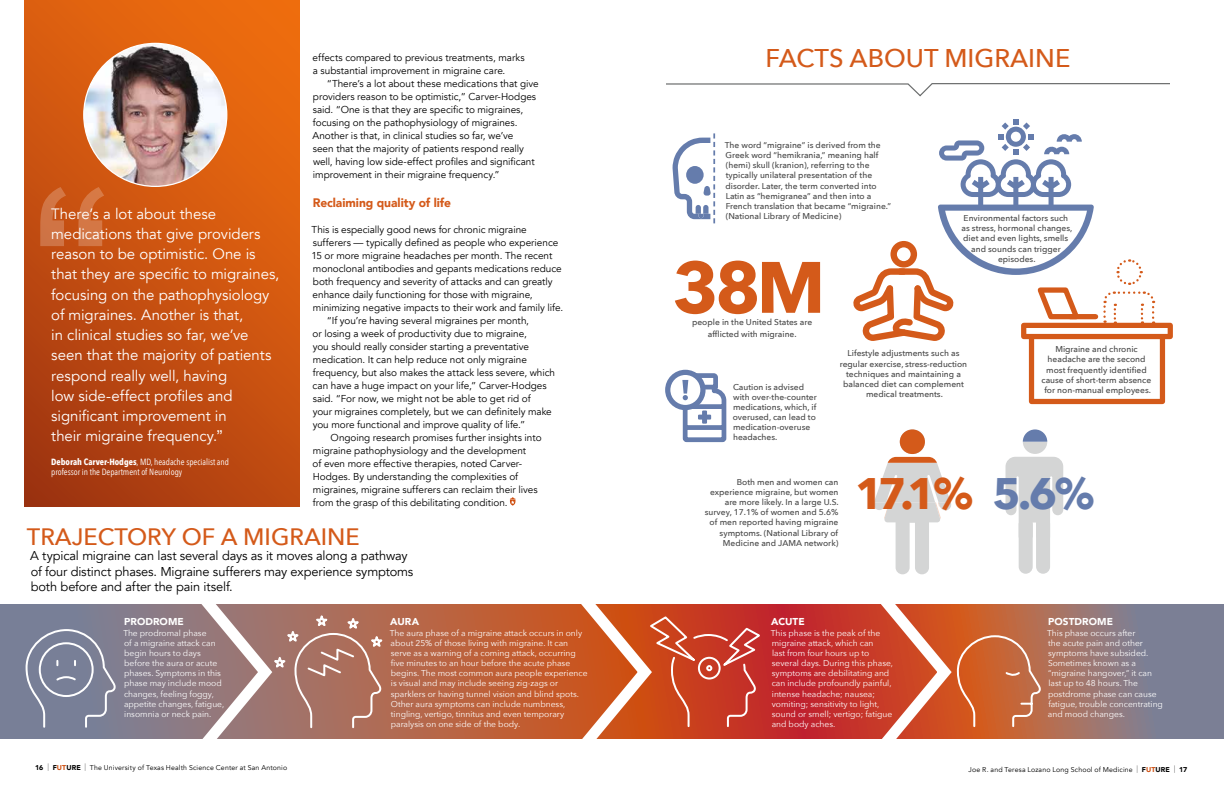
<style>
.page{position:relative;width:1224px;height:792px;background:#fff}
.page>*{position:absolute;margin:0;border:0;box-sizing:border-box;transform-origin:0 0}
.t1{font:700 71.8px "Avenir Next";color:#d45a1a}
.t2{font:700 44px "Avenir Next";color:#d45a1a}
.t3{font:500 25.6px "Avenir Next";color:#d45a1a}
.t4{font:500 23.7px "Avenir Next";color:#d45a1a}
.t5{font:15px/20.2px "Avenir";letter-spacing:-.005em;color:#fff}
.t6{font:12.8px/15.6px "Avenir";letter-spacing:-.015em;color:#000}
.t7{font:900 12.3px "Avenir";letter-spacing:-.005em;color:#d45a1a}
.t8{font:10px/13px "Avenir";letter-spacing:-.005em;color:#000}
.t9{font:900 10px "Avenir";letter-spacing:.005em;color:#fff}
.t10{font:9px/10px "Avenir Next Condensed";color:#fff}
.t11{font:8.5px/10.2px "Avenir Next";color:#fff}
.t12{font:500 8.5px/10.2px "Avenir Next";color:#474747;text-align:center}
.t13{font:7px "Avenir";letter-spacing:.02em;color:#000}
.s1{font-family:"Helvetica Neue"}
.s2{font-weight:700}
.s3{color:#657cac}
.s4{font-weight:900}
.s5{font-weight:300;font-size:7.5px}
.s6{font-weight:900;color:#ce4e0f}
</style>
<div class="page">
<svg style="left:510px;top:497px;width:5px;height:9px"></svg>
<svg style="left:0;top:605px;width:1224px;height:134px;background:#a2655f"></svg>
<svg style="left:25px;top:628px;width:91px;height:101px;background:#868ba0"></svg>
<svg style="left:186px;top:604px;width:202px;height:135px;background:#ab8179"></svg>
<svg style="left:565px;top:604px;width:198px;height:135px;background:#ce5937"></svg>
<svg style="left:865px;top:604px;width:176px;height:135px;background:#cf6641"></svg>
<svg style="left:666px;top:83px;width:504px;height:14px"></svg>
<svg style="left:673px;top:133px;width:42px;height:90px"></svg>
<div style="left:900px;top:429px;width:25px;height:25px;background:#d45a1a;border-radius:50%"></div>
<svg style="left:873px;top:457px;width:78px;height:117px"></svg>
<svg style="left:1006px;top:429px;width:57px;height:145px"></svg>
<svg style="left:853px;top:119px;width:320px;height:286px"></svg>
<div style="left:1070px;top:314px;width:26px;height:5px;background:#d45a1a"></div>
<svg style="left:668px;top:372px;width:35px;height:36px"></svg>
<div style="left:665px;top:370px;width:41px;height:40px;border:5px solid #657cac;border-radius:50%"></div>
<svg style="left:681px;top:372px;width:46px;height:71px"></svg>
<svg style="left:25px;top:0;width:274px;height:506px;background:#c95210"></svg>
<svg style="left:40px;top:187px;width:64px;height:59px;background:#cd642c"></svg>
<img style="left:84px;top:43px;width:143px;height:143px;border-radius:71px">
<p class="t5" style="left:51px;top:204px;width:230px">There’s a lot about these medications that give providers reason to be optimistic. One is that they are specific to migraines, focusing on the pathophysiology of migraines. Another is that,<br>in clinical studies so far, we’ve seen that the majority of patients respond really well, having<br>low side-effect profiles and significant improvement in<br>their migraine frequency.<span class="s1">”</span></p>
<p class="t10" style="left:51px;top:457px;width:179px"><span class="s2">Deborah Carver-Hodges</span>, MD, headache specialist and professor in the Department of Neurology</p>
<p class="t8" style="left:313px;top:51px;width:213px">effects compared to previous treatments, marks a substantial improvement in migraine care.</p>
<p class="t8" style="left:312px;top:77px;width:228px;text-indent:15px">“There’s a lot about these medications that give providers reason to be optimistic,” Carver-Hodges said. “One is that they are specific to migraines, focusing on the pathophysiology of migraines.<br>Another is that, in clinical studies so far, we’ve<br>seen that the majority of patients respond really well, having low side-effect profiles and significant improvement in their migraine frequency.”</p>
<p class="t7" style="left:313px;top:192px;width:140px">Reclaiming quality of life</p>
<p class="t8" style="left:312px;top:223px;width:217px">This is especially good news for chronic migraine</p>
<p class="t8" style="left:313px;top:236px;width:247px">sufferers — typically defined as people who experience</p>
<p class="t8" style="left:311px;top:249px;width:242px">15 or more migraine headaches per month. The recent</p>
<p class="t8" style="left:313px;top:262px;width:250px">monoclonal antibodies and gepants medications reduce</p>
<p class="t8" style="left:313px;top:275px;width:241px">both frequency and severity of attacks and can greatly</p>
<p class="t8" style="left:313px;top:288px;width:222px">enhance daily functioning for those with migraine,</p>
<p class="t8" style="left:313px;top:301px;width:252px">minimizing negative impacts to their work and family life.</p>
<p class="t8" style="left:327px;top:314px;width:204px">“If you’re having several migraines per month,</p>
<p class="t8" style="left:313px;top:327px;width:216px">or losing a week of productivity due to migraine,</p>
<p class="t8" style="left:313px;top:340px;width:218px">you should really consider starting a preventative</p>
<p class="t8" style="left:313px;top:353px;width:216px">medication. It can help reduce not only migraine</p>
<p class="t8" style="left:313px;top:366px;width:244px">frequency, but also makes the attack less severe, which</p>
<p class="t8" style="left:313px;top:379px;width:236px">can have a huge impact on your life,” Carver-Hodges</p>
<p class="t8" style="left:313px;top:392px;width:219px">said. “For now, we might not be able to get rid of</p>
<p class="t8" style="left:313px;top:405px;width:241px">your migraines completely, but we can definitely make</p>
<p class="t8" style="left:313px;top:418px;width:214px">you more functional and improve quality of life.”</p>
<p class="t8" style="left:331px;top:431px;width:212px">Ongoing research promises further insights into</p>
<p class="t8" style="left:313px;top:444px;width:215px">migraine pathophysiology and the development</p>
<p class="t8" style="left:313px;top:457px;width:211px">of even more effective therapies, noted Carver-</p>
<p class="t8" style="left:313px;top:470px;width:207px">Hodges. By understanding the complexities of</p>
<p class="t8" style="left:313px;top:483px;width:226px">migraines, migraine sufferers can reclaim their lives</p>
<p class="t8" style="left:313px;top:496px;width:196px">from the grasp of this debilitating condition.</p>
<h3 class="t4" style="left:27px;top:516px;width:334px">TRAJECTORY OF A MIGRAINE</h3>
<p class="t6" style="left:30px;top:548px;width:385px">A typical migraine can last several days as it moves along a pathway of four distinct phases. Migraine sufferers may experience symptoms both before and after the pain itself.</p>
<p class="t9" style="left:124px;top:613px;width:61px">PRODROME</p>
<p class="t11" style="left:123px;top:627px;width:102px">The prodromal phase<br>of a migraine attack can begin hours to days before the aura or acute phases. Symptoms in this phase may include mood changes, feeling foggy, appetite changes, fatigue, insomnia or neck pain.</p>
<p class="t9" style="left:390px;top:613px;width:30px">AURA</p>
<p class="t11" style="left:390px;top:627px;width:199px">The aura phase of a migraine attack occurs in only about 25% of those living with migraine. It can serve as a warning of a coming attack, occurring five minutes to an hour before the acute phase begins. The most common aura people experience is visual and may include seeing zig-zags or sparklers or having tunnel vision and blind spots.<br>Other aura symptoms can include numbness, tingling, vertigo, tinnitus and even temporary paralysis on one side of the body.</p>
<h3 class="t3" style="left:766px;top:36px;width:306px">FACTS ABOUT MIGRAINE</h3>
<p class="t12" style="left:725px;top:140px;width:168px;text-align:left">The word “migraine” is derived from the Greek word “hemikrania,” meaning half (hemi) skull (kranion), referring to the typically unilateral presentation of the disorder. Later, the term converted into Latin as “hemigranea” and then into a French translation that became “migraine.” (National Library of Medicine)</p>
<h1 class="t1" style="left:673px;top:225px;width:154px">38M</h1>
<p class="t12" style="left:692px;top:316px;width:122px;line-height:11.9px">people in the United States are afflicted with migraine.</p>
<p class="t12" style="left:961px;top:213px;width:112px">Environmental factors such as stress, hormonal changes, diet and even lights, smells and sounds can trigger episodes.</p>
<p class="t12" style="left:733px;top:381px;width:86px;text-align:left">Caution is advised with over-the-counter medications, which, if overused, can lead to medication-overuse headaches.</p>
<p class="t12" style="left:840px;top:348px;width:129px">Lifestyle adjustments such as regular exercise, stress-reduction techniques and maintaining a balanced diet can complement medical treatments.</p>
<p class="t12" style="left:1041px;top:344px;width:111px">Migraine and chronic headache are the second most frequently identified cause of short-term absence for non-manual employees.</p>
<p class="t12" style="left:705px;top:476px;width:135px;text-align:right">Both men and women can experience migraine, but women are more likely. In a large U.S. survey, 17.1% of women and 5.6% of men reported having migraine symptoms. (National Library of<br>Medicine and JAMA network)</p>
<h2 class="t2" style="left:855px;top:455px;width:241px">17.1% <span class="s3">5.6%</span></h2>
<p class="t9" style="left:771px;top:613px;width:35px">ACUTE</p>
<p class="t11" style="left:771px;top:627px;width:124px">This phase is the peak of the migraine attack, which can<br>last from four hours up to several days. During this phase, symptoms are debilitating and can include profoundly painful, intense headache; nausea; vomiting; sensitivity to light, sound or smell; vertigo; fatigue and body aches.</p>
<p class="t9" style="left:1048px;top:613px;width:66px">POSTDROME</p>
<p class="t11" style="left:1047px;top:627px;width:117px">This phase occurs after<br>the acute pain and other symptoms have subsided.<br>Sometimes known as a “migraine hangover,” it can last up to 48 hours. The postdrome phase can cause fatigue, trouble concentrating and mood changes.</p>
<p class="t13" style="left:35px;top:764px;width:253px"><span class="s4">16</span> <span class="s5">|</span> <span class="s4">F</span><span class="s6">UT</span><span class="s4">URE</span> <span class="s5">|</span> The University of Texas Health Science Center at San Antonio</p>
<p class="t13" style="left:969px;top:765px;width:220px">Joe R. and Teresa Lozano Long School of Medicine <span class="s5">|</span> <span class="s4">F</span><span class="s6">UT</span><span class="s4">URE</span> <span class="s5">|</span> <span class="s4">17</span></p>
</div>
